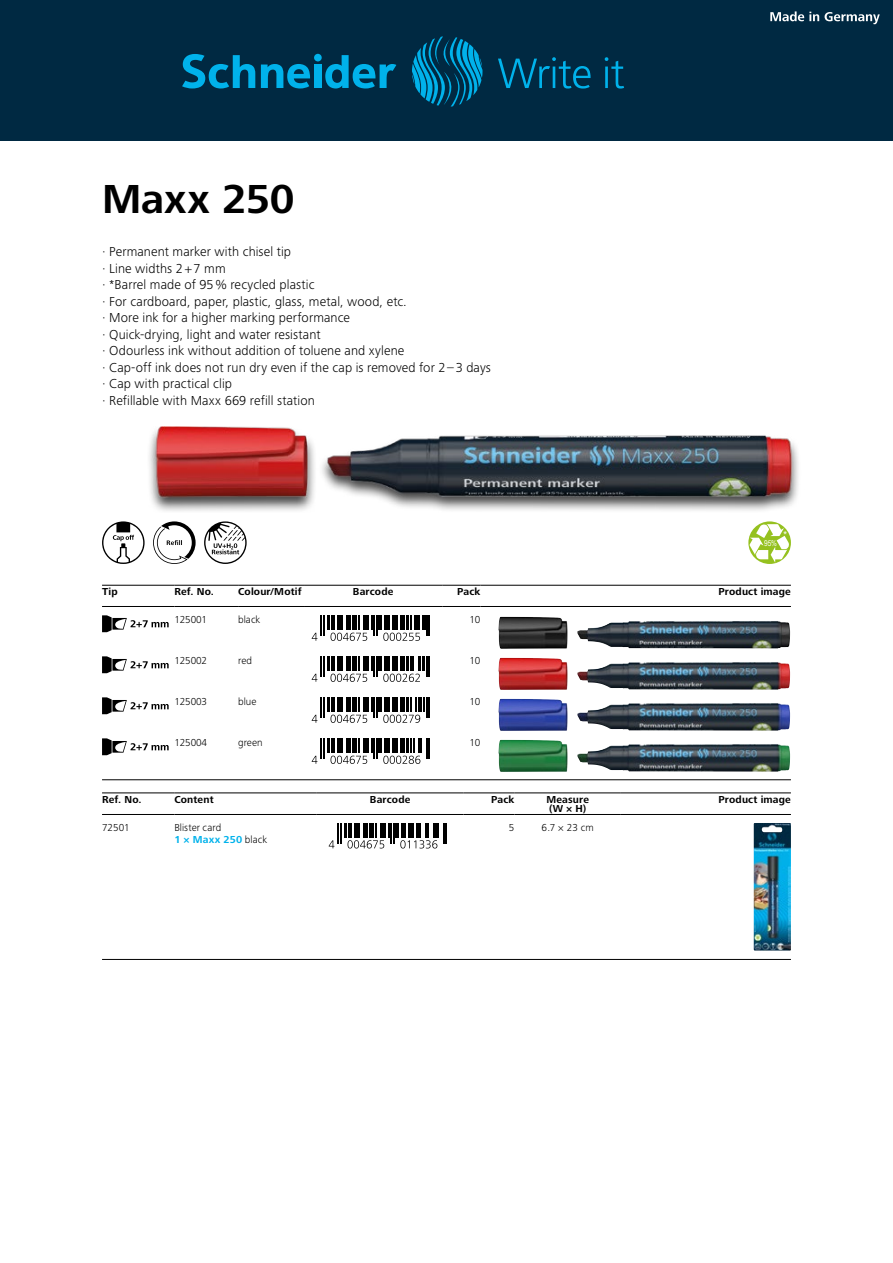
<style>
.page{position:relative;width:893px;height:1263px;background:#fff}
.page>*{position:absolute;margin:0;border:0;box-sizing:border-box;transform-origin:0 0}
.t1{font:700 42px "Frutiger Next LTW1 G";letter-spacing:-.005em;color:#000}
.t2{font:300 13.5px/16.5px "Frutiger Next LTW1 G";letter-spacing:.01em;color:#000}
.t3{font:700 10.5px/9.8px "Frutiger Next LTW1 G";letter-spacing:.015em;color:#000}
.t4{font:300 10.5px/12.5px "Frutiger Next LTW1 G";color:#000}
.t5{font:10.5px "Frutiger Next LTW1 G";color:#fff}
.t6{font:7.95px "Arial Narrow";color:#fff}
.s1{font-weight:700;color:#00b2eb}
</style>
<div class="page">
<div style="left:0;top:0;width:893px;height:140px;background:#002942"></div>
<svg style="left:770px;top:11px;width:49px;height:10px"></svg>
<svg style="left:825px;top:12px;width:55px;height:12px"></svg>
<svg style="left:182px;top:54px;width:73px;height:34px"></svg>
<div style="left:314px;top:54px;width:8px;height:7px;background:#00b2eb;border-radius:50%"></div>
<div style="left:314px;top:65px;width:7px;height:23px;background:#00b2eb"></div>
<svg style="left:261px;top:64px;width:49px;height:24px"></svg>
<svg style="left:325px;top:55px;width:71px;height:33px"></svg>
<svg style="left:412px;top:36px;width:70px;height:71px"></svg>
<svg style="left:498px;top:57px;width:93px;height:32px"></svg>
<svg style="left:605px;top:57px;width:19px;height:32px"></svg>
<img style="left:149px;top:426px;width:649px;height:85px">
<svg style="left:102px;top:521px;width:43px;height:43px"></svg>
<svg style="left:153px;top:521px;width:43px;height:43px"></svg>
<svg style="left:204px;top:521px;width:43px;height:43px"></svg>
<svg style="left:748px;top:521px;width:43px;height:43px"></svg>
<svg style="left:750px;top:524px;width:39px;height:38px"></svg>
<hr style="left:102px;top:585px;width:72px;height:1px;background:#000">
<hr style="left:102px;top:606px;width:72px;height:1px;background:#000">
<hr style="left:174px;top:585px;width:64px;height:1px;background:#000">
<hr style="left:174px;top:606px;width:64px;height:1px;background:#000">
<hr style="left:238px;top:585px;width:66px;height:1px;background:#000">
<hr style="left:238px;top:606px;width:66px;height:1px;background:#000">
<hr style="left:304px;top:585px;width:138px;height:1px;background:#000">
<hr style="left:304px;top:606px;width:138px;height:1px;background:#000">
<hr style="left:442px;top:585px;width:38px;height:1px;background:#000">
<hr style="left:442px;top:606px;width:38px;height:1px;background:#000">
<hr style="left:480px;top:585px;width:311px;height:1px;background:#000">
<hr style="left:480px;top:606px;width:311px;height:1px;background:#000">
<svg style="left:102px;top:615px;width:67px;height:17px"></svg>
<hr style="left:378px;top:615px;width:4px;height:15px;background:#000">
<hr style="left:422px;top:615px;width:3px;height:15px;background:#000">
<hr style="left:426px;top:615px;width:2px;height:21px;background:#000">
<svg style="left:429px;top:615px;width:1px;height:21px"></svg>
<svg style="left:312px;top:615px;width:65px;height:26px"></svg>
<svg style="left:383px;top:615px;width:37px;height:26px"></svg>
<img style="left:498px;top:617px;width:292px;height:32px">
<svg style="left:102px;top:656px;width:67px;height:17px"></svg>
<hr style="left:378px;top:656px;width:4px;height:15px;background:#000">
<svg style="left:312px;top:656px;width:65px;height:26px"></svg>
<svg style="left:383px;top:656px;width:47px;height:26px"></svg>
<img style="left:498px;top:658px;width:292px;height:32px">
<svg style="left:102px;top:697px;width:67px;height:17px"></svg>
<hr style="left:378px;top:697px;width:4px;height:15px;background:#000">
<svg style="left:312px;top:697px;width:65px;height:26px"></svg>
<svg style="left:383px;top:697px;width:47px;height:26px"></svg>
<img style="left:498px;top:699px;width:292px;height:32px">
<svg style="left:102px;top:738px;width:67px;height:17px"></svg>
<hr style="left:378px;top:738px;width:4px;height:15px;background:#000">
<hr style="left:426px;top:738px;width:2px;height:21px;background:#000">
<svg style="left:429px;top:738px;width:1px;height:21px"></svg>
<svg style="left:312px;top:738px;width:65px;height:26px"></svg>
<svg style="left:383px;top:738px;width:39px;height:26px"></svg>
<img style="left:498px;top:740px;width:292px;height:32px">
<hr style="left:102px;top:779px;width:689px;height:1px;background:#000">
<hr style="left:102px;top:792px;width:72px;height:1px;background:#000">
<hr style="left:174px;top:792px;width:143px;height:1px;background:#000">
<hr style="left:317px;top:792px;width:146px;height:1px;background:#000">
<hr style="left:463px;top:792px;width:51px;height:1px;background:#000">
<hr style="left:514px;top:792px;width:107px;height:1px;background:#000">
<hr style="left:621px;top:792px;width:170px;height:1px;background:#000">
<hr style="left:102px;top:814px;width:72px;height:1px;background:#000">
<hr style="left:174px;top:814px;width:143px;height:1px;background:#000">
<hr style="left:317px;top:814px;width:146px;height:1px;background:#000">
<hr style="left:463px;top:814px;width:51px;height:1px;background:#000">
<hr style="left:514px;top:814px;width:107px;height:1px;background:#000">
<hr style="left:621px;top:814px;width:170px;height:1px;background:#000">
<hr style="left:395px;top:823px;width:4px;height:14px;background:#000">
<svg style="left:329px;top:823px;width:65px;height:25px"></svg>
<svg style="left:400px;top:823px;width:47px;height:25px"></svg>
<img style="left:754px;top:823px;width:37px;height:127px">
<hr style="left:102px;top:959px;width:689px;height:1px;background:#000">
<h1 class="t1" style="left:102px;top:175px;width:194px">Maxx 250</h1>
<p class="t2" style="left:102px;top:244px;width:390px">· Permanent marker with chisel tip<br>· Line widths 2+7 mm<br>· *Barrel made of 95% recycled plastic<br>· For cardboard, paper, plastic, glass, metal, wood, etc.<br>· More ink for a higher marking performance<br>· Quick-drying, light and water resistant<br>· Odourless ink without addition of toluene and xylene<br>· Cap-off ink does not run dry even if the cap is removed for 2–3 days · Cap with practical clip<br>· Refillable with Maxx 669 refill station</p>
<p class="t5" style="left:783px;top:529px;width:6px">*</p>
<p class="t6" style="left:764px;top:537px;width:15px">95%</p>
<p class="t3" style="left:102px;top:587px;width:17px">Tip</p>
<p class="t3" style="left:174px;top:587px;width:41px">Ref. No.</p>
<p class="t3" style="left:238px;top:587px;width:65px">Colour/Motif</p>
<p class="t3" style="left:353px;top:587px;width:42px">Barcode</p>
<p class="t3" style="left:457px;top:587px;width:25px">Pack</p>
<p class="t3" style="left:718px;top:587px;width:74px">Product image</p>
<p class="t4" style="left:174px;top:613px;width:34px">125001</p>
<p class="t4" style="left:238px;top:613px;width:24px">black</p>
<p class="t4" style="left:469px;top:613px;width:13px">10</p>
<p class="t4" style="left:174px;top:654px;width:34px">125002</p>
<p class="t4" style="left:238px;top:654px;width:16px">red</p>
<p class="t4" style="left:469px;top:654px;width:13px">10</p>
<p class="t4" style="left:174px;top:695px;width:34px">125003</p>
<p class="t4" style="left:238px;top:695px;width:20px">blue</p>
<p class="t4" style="left:469px;top:695px;width:13px">10</p>
<p class="t4" style="left:174px;top:736px;width:34px">125004</p>
<p class="t4" style="left:238px;top:736px;width:26px">green</p>
<p class="t4" style="left:469px;top:736px;width:13px">10</p>
<p class="t3" style="left:102px;top:794px;width:41px">Ref. No.</p>
<p class="t3" style="left:174px;top:794px;width:41px">Content</p>
<p class="t3" style="left:370px;top:794px;width:42px">Barcode</p>
<p class="t3" style="left:491px;top:794px;width:25px">Pack</p>
<p class="t3" style="left:546px;top:794px;width:44px">Measure (W × H)</p>
<p class="t3" style="left:718px;top:794px;width:74px">Product image</p>
<p class="t4" style="left:102px;top:821px;width:29px">72501</p>
<p class="t4" style="left:174px;top:821px;width:94px">Blister card<br><span class="s1">1 × Maxx 250</span> black</p>
<p class="t4" style="left:509px;top:821px;width:7px">5</p>
<p class="t4" style="left:542px;top:821px;width:54px">6.7 × 23 cm</p>
</div>
